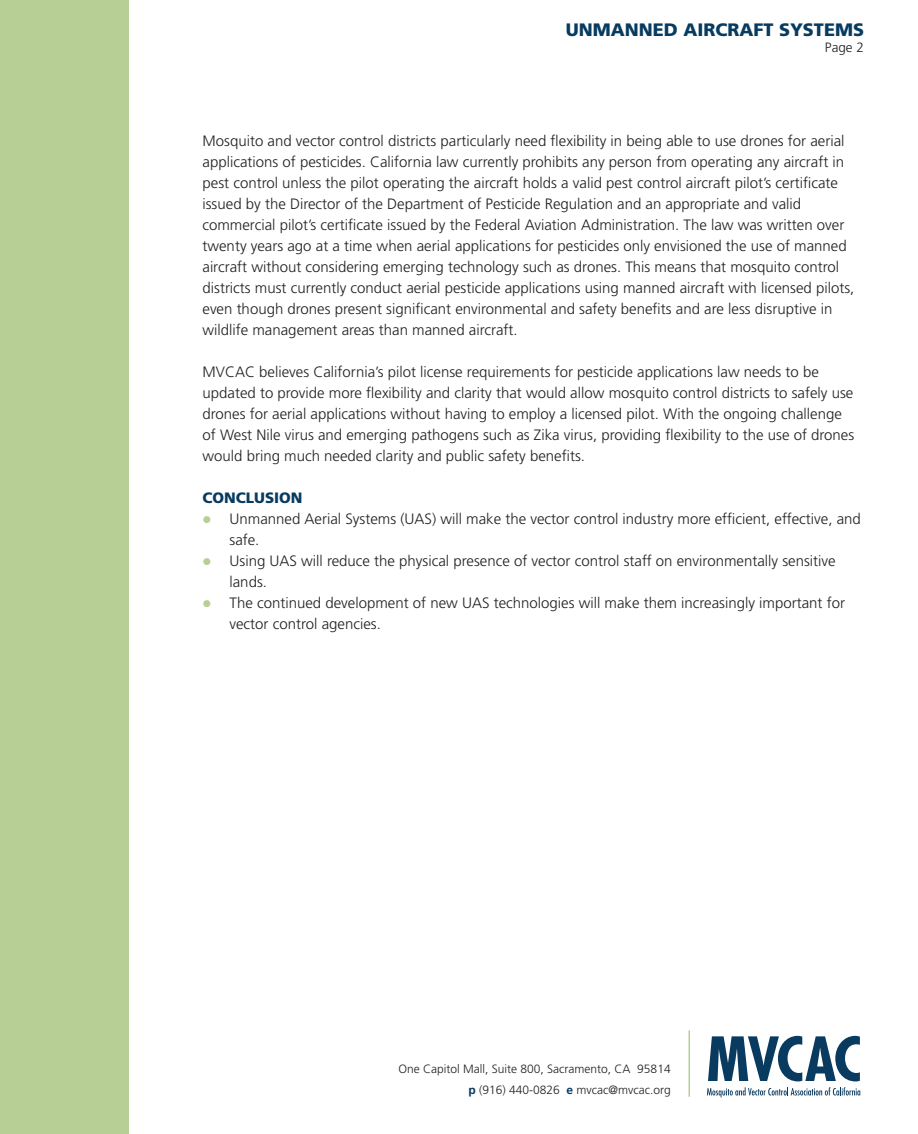
<style>
.page{position:relative;width:918px;height:1134px;background:#fff}
.page>*{position:absolute;margin:0;border:0;box-sizing:border-box;transform-origin:0 0}
.t1{font:900 18px "Frutiger LT Std";color:#083b60}
.t2{font:300 15px/21px "Frutiger LT Std";color:#231f20}
.t3{font:900 15px "Frutiger LT Std";color:#083b60}
.t4{font:300 13.5px "Frutiger LT Std";color:#231f20}
.t5{font:300 12px "Frutiger LT Std";color:#231f20}
.s1{color:#b7ce95}
.s2{font-weight:700;color:#083b60}
</style>
<div class="page">
<hr style="left:688px;top:1030px;width:2px;height:67px;background:#b7ce95">
<svg style="left:708px;top:1036px;width:152px;height:45px"></svg>
<svg style="left:707px;top:1087px;width:153px;height:10px"></svg>
<div style="left:0;top:0;width:129px;height:1134px;background:#b7ce95"></div>
<p class="t1" style="left:566px;top:19px;width:300px">UNMANNED AIRCRAFT SYSTEMS</p>
<p class="t4" style="left:825px;top:40px;width:41px">Page 2</p>
<p class="t2" style="left:202px;top:131px;width:653px">Mosquito and vector control districts particularly need flexibility in being able to use drones for aerial applications of pesticides. California law currently prohibits any person from operating any aircraft in pest control unless the pilot operating the aircraft holds a valid pest control aircraft pilot’s certificate issued by the Director of the Department of Pesticide Regulation and an appropriate and valid commercial pilot’s certificate issued by the Federal Aviation Administration. The law was written over twenty years ago at a time when aerial applications for pesticides only envisioned the use of manned aircraft without considering emerging technology such as drones. This means that mosquito control districts must currently conduct aerial pesticide applications using manned aircraft with licensed pilots, even though drones present significant environmental and safety benefits and are less disruptive in wildlife management areas than manned aircraft.</p>
<p class="t2" style="left:202px;top:362px;width:653px">MVCAC believes California’s pilot license requirements for pesticide applications law needs to be updated to provide more flexibility and clarity that would allow mosquito control districts to safely use drones for aerial applications without having to employ a licensed pilot. With the ongoing challenge of West Nile virus and emerging pathogens such as Zika virus, providing flexibility to the use of drones would bring much needed clarity and public safety benefits.</p>
<p class="t3" style="left:202px;top:489px;width:102px">CONCLUSION</p>
<p class="t2" style="left:230px;top:509px;width:633px;text-indent:-27px"><span class="s1">●</span> Unmanned Aerial Systems (UAS) will make the vector control industry more efficient, effective, and safe.</p>
<p class="t2" style="left:230px;top:551px;width:608px;text-indent:-27px"><span class="s1">●</span> Using UAS will reduce the physical presence of vector control staff on environmentally sensitive lands.</p>
<p class="t2" style="left:230px;top:593px;width:617px;text-indent:-27px"><span class="s1">●</span> The continued development of new UAS technologies will make them increasingly important for vector control agencies.</p>
<p class="t5" style="left:399px;top:1062px;width:274px">One Capitol Mall, Suite 800, Sacramento, CA 95814</p>
<p class="t5" style="left:468px;top:1083px;width:204px"><span class="s2">p</span> (916) 440-0826 <span class="s2">e</span> mvcac@mvcac.org</p>
</div>
